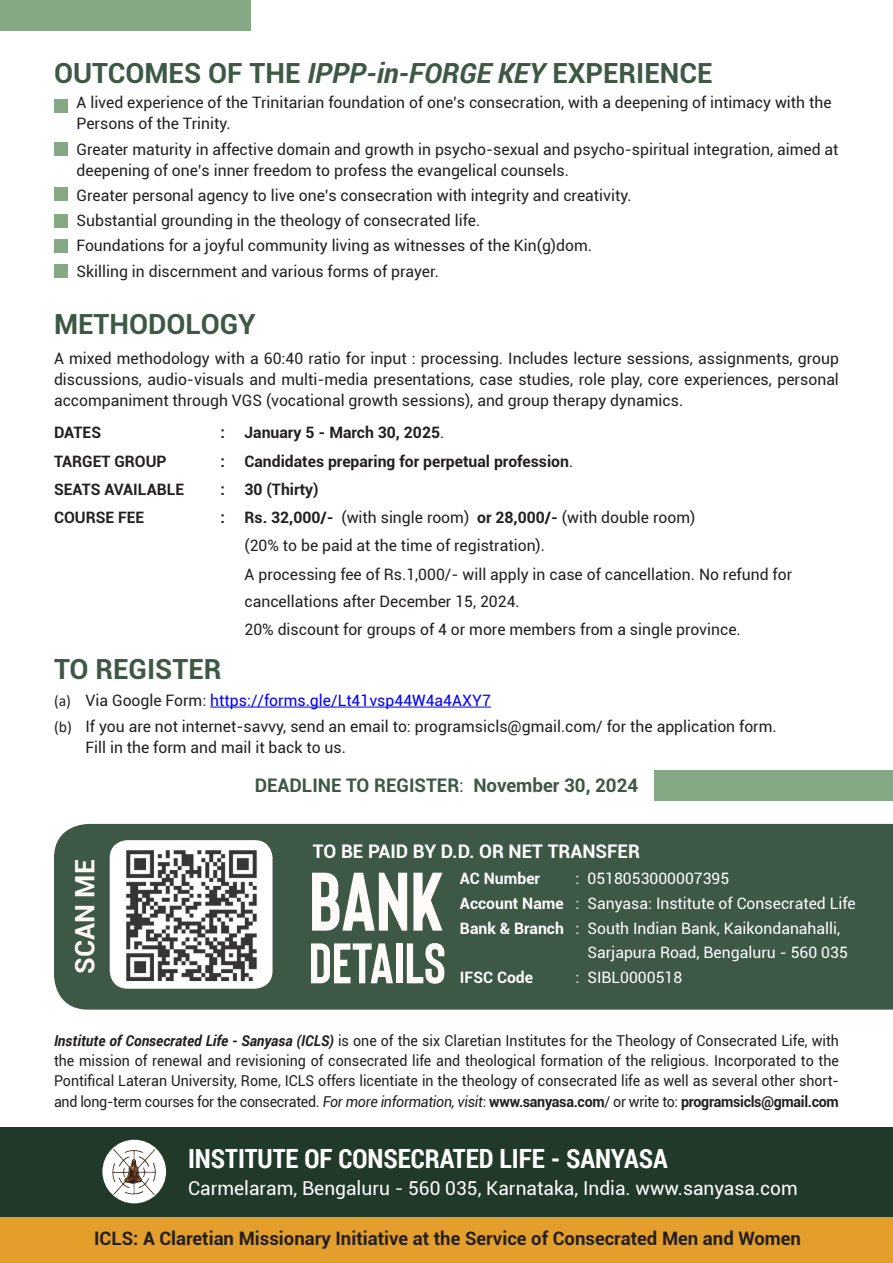
<style>
.page{position:relative;width:893px;height:1263px;background:#fff}
.page>*{position:absolute;margin:0;border:0;box-sizing:border-box;transform-origin:0 0}
.Default{font:700 82.8px "Bison";color:#fefaf8}
.Default-2{font:700 57px "Bison";color:#fefaf8}
.No_Spacing{font:700 27.75px "Roboto";color:#3d5844}
.t1{font:700 26.85px "Roboto";color:#fefaf8}
.t2{font:700 26.4px "Roboto Condensed";color:#fff}
.t3{font:19.2px "Roboto";color:#fff}
.t4{font:700 18.75px "Roboto";color:#3d5844}
.t5{font:700 18.75px "Roboto";color:#fff}
.t6{font:700 18.6px "Roboto";color:#231f20}
.No_Spacing-2{font:15.75px/21px "Roboto";color:#231f20}
.Default-3{font:15.75px "Roboto";color:#fff}
.List_Paragraph{font:15.75px/21px "Roboto";color:#231f20}
.No_Spacing-3{font:700 15.75px "Roboto";color:#231f20}
.List_Paragraph-2{font:15.75px "Roboto";color:#00f}
.Default-4{font:700 15.75px "Roboto";color:#fff}
.t7{font:15px/20.2px "Roboto";letter-spacing:-.02em;color:#231f20;text-align:justify;scale:.95 1}
.s1{font-style:italic}
.s2{font-weight:400}
.s3{font-weight:700}
.s4{font-family:"Calibri";color:#231f20}
.s5{color:#231f20}
.s6{font-family:"Calibri"}
.s7{font-weight:700;font-style:italic}
</style>
<div class="page">
<hr style="left:210px;top:707px;width:281px;height:1px;background:#00f">
<div style="left:54px;top:824px;width:839px;height:185px;background:#3d5844"></div>
<img style="left:110px;top:840px;width:163px;height:149px">
<div style="left:0;top:1215px;width:893px;height:48px;background:#e49e2c"></div>
<div style="left:0;top:1127px;width:893px;height:89px;background:#213928"></div>
<div style="left:102px;top:1140px;width:64px;height:63px;background:#fff;border-radius:50%"></div>
<img style="left:102px;top:1146px;width:65px;height:51px">
<div style="left:655px;top:770px;width:238px;height:30px;background:#85a985"></div>
<div style="left:54px;top:99px;width:13px;height:14px;background:#85a985"></div>
<div style="left:54px;top:142px;width:13px;height:14px;background:#85a985"></div>
<div style="left:54px;top:188px;width:13px;height:13px;background:#85a985"></div>
<div style="left:54px;top:214px;width:13px;height:14px;background:#85a985"></div>
<div style="left:54px;top:239px;width:13px;height:14px;background:#85a985"></div>
<div style="left:54px;top:264px;width:13px;height:14px;background:#85a985"></div>
<div style="left:0;top:0;width:251px;height:31px;background:#85a985"></div>
<p class="No_Spacing" style="left:54px;top:54px;width:660px">OUTCOMES OF THE <span class="s1">IPPP-in-FORGE KEY</span> EXPERIENCE</p>
<p class="No_Spacing-2" style="left:76px;top:92px;width:757px;text-indent:-22px">• A lived experience of the Trinitarian foundation of one’s consecration, with a deepening of intimacy with the<br>Persons of the Trinity.</p>
<p class="No_Spacing-2" style="left:76px;top:138px;width:764px;text-indent:-22px">• Greater maturity in affective domain and growth in psycho-sexual and psycho-spiritual integration, aimed at deepening of one’s inner freedom to profess the evangelical counsels.</p>
<p class="No_Spacing-2" style="left:54px;top:184px;width:579px">• Greater personal agency to live one’s consecration with integrity and creativity.</p>
<p class="No_Spacing-2" style="left:54px;top:209px;width:428px">• Substantial grounding in the theology of consecrated life.</p>
<p class="No_Spacing-2" style="left:54px;top:235px;width:540px">• Foundations for a joyful community living as witnesses of the Kin(g)dom.</p>
<p class="No_Spacing-2" style="left:54px;top:260px;width:386px">• Skilling in discernment and various forms of prayer.</p>
<p class="No_Spacing" style="left:54px;top:305px;width:203px">METHODOLOGY</p>
<p class="No_Spacing-2" style="left:54px;top:347px;width:786px;text-align:justify">A mixed methodology with a 60:40 ratio for input : processing. Includes lecture sessions, assignments, group discussions, audio-visuals and multi-media presentations, case studies, role play, core experiences, personal accompaniment through VGS (vocational growth sessions), and group therapy dynamics.</p>
<p class="No_Spacing-3" style="left:54px;top:422px;width:49px">DATES</p>
<p class="No_Spacing-3" style="left:220px;top:422px;width:225px">: January 5 - March 30, 2025<span class="s2">.</span></p>
<p class="No_Spacing-3" style="left:54px;top:450px;width:114px">TARGET GROUP</p>
<p class="No_Spacing-3" style="left:220px;top:450px;width:354px">: Candidates preparing for perpetual profession<span class="s2">.</span></p>
<p class="No_Spacing-3" style="left:54px;top:478px;width:132px">SEATS AVAILABLE</p>
<p class="No_Spacing-3" style="left:220px;top:478px;width:100px">: 30 (Thirty)</p>
<p class="No_Spacing-3" style="left:54px;top:506px;width:92px">COURSE FEE</p>
<p class="No_Spacing-2" style="left:220px;top:506px;width:476px"><span class="s3">: Rs. 32,000/-</span> (with single room) <span class="s3">or 28,000/-</span> (with double room)</p>
<p class="No_Spacing-2" style="left:244px;top:535px;width:302px">(20% to be paid at the time of registration).</p>
<p class="No_Spacing-2" style="left:244px;top:560px;width:549px;line-height:27px">A processing fee of Rs.1,000/- will apply in case of cancellation. No refund for cancellations after December 15, 2024.</p>
<p class="No_Spacing-2" style="left:244px;top:618px;width:498px">20% discount for groups of 4 or more members from a single province.</p>
<p class="No_Spacing" style="left:54px;top:650px;width:169px">TO REGISTER</p>
<p class="List_Paragraph-2" style="left:54px;top:689px;width:438px"><span class="s4">(a)</span> <span class="s5">Via Google Form:</span> https://forms.gle/Lt41vsp44W4a4AXY7</p>
<p class="List_Paragraph" style="left:86px;top:716px;width:693px;text-indent:-32px"><span class="s6">(b)</span> If you are not internet-savvy, send an email to: programsicls@gmail.com/ for the application form.<br>Fill in the form and mail it back to us.</p>
<p class="t4" style="left:255px;top:772px;width:385px">DEADLINE TO REGISTER<span class="s2">:</span> November 30, 2024</p>
<p class="t1" style="left:66px;top:974px;width:116px;rotate:-90deg">SCAN ME</p>
<p class="t5" style="left:313px;top:838px;width:328px">TO BE PAID BY D.D. OR NET TRANSFER</p>
<p class="Default-4" style="left:460px;top:867px;width:82px">AC Number</p>
<p class="Default-3" style="left:575px;top:867px;width:155px">: 0518053000007395</p>
<p class="Default-3" style="left:460px;top:892px;width:397px"><span class="s3">Account Name</span> : Sanyasa: Institute of Consecrated Life</p>
<p class="Default-3" style="left:460px;top:917px;width:382px"><span class="s3">Bank &amp; Branch</span> : South Indian Bank, Kaikondanahalli,</p>
<p class="Default-3" style="left:587px;top:942px;width:262px">Sarjapura Road, Bengaluru - 560 035</p>
<p class="Default-4" style="left:460px;top:966px;width:75px">IFSC Code</p>
<p class="Default-3" style="left:575px;top:966px;width:108px">: SIBL0000518</p>
<p class="Default" style="left:309px;top:856px;width:136px">BANK</p>
<p class="Default-2" style="left:309px;top:932px;width:139px">DETAILS</p>
<p class="t7" style="left:54px;top:1030px;width:828px"><span class="s7">Institute of Consecrated Life - Sanyasa (ICLS)</span> is one of the six Claretian Institutes for the Theology of Consecrated Life, with the mission of renewal and revisioning of consecrated life and theological formation of the religious. Incorporated to the Pontifical Lateran University, Rome, ICLS offers licentiate in the theology of consecrated life as well as several other short&shy;and long-term courses for the consecrated. <span class="s1">For more information, visit</span>: <span class="s3">www.sanyasa.com</span>/ or write to: <span class="s3">programsicls@gmail.com</span></p>
<p class="t2" style="left:188px;top:1140px;width:481px">INSTITUTE OF CONSECRATED LIFE - SANYASA</p>
<p class="t3" style="left:188px;top:1175px;width:611px">Carmelaram, Bengaluru - 560 035, Karnataka, India. www.sanyasa.com</p>
<p class="t6" style="left:94px;top:1225px;width:708px">ICLS: A Claretian Missionary Initiative at the Service of Consecrated Men and Women</p>
</div>
